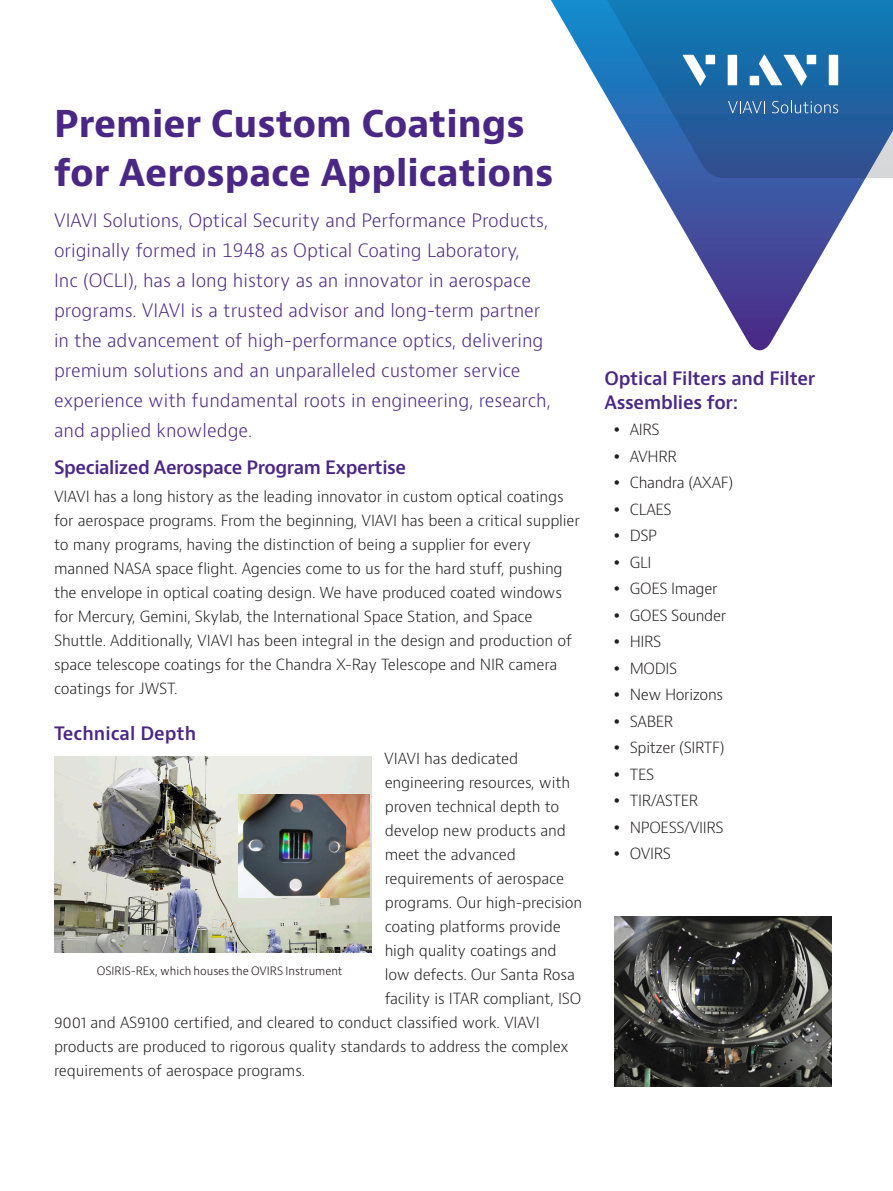
<style>
.page{position:relative;width:893px;height:1191px;background:#fff}
.page>*{position:absolute;margin:0;border:0;box-sizing:border-box;transform-origin:0 0}
.Cover_headline_28_33{font:700 36px/48px "Bernino Sans";color:#4a2785}
.P_Intro_12_20{font:300 18px/30px "Bernino Sans";color:#4a2785}
.H2_Bullet_Heading_Pu{font:600 18px/24px "Bernino Sans";letter-spacing:-.01em;color:#4a2785}
.Header_12_16{font:600 18px "Bernino Sans";letter-spacing:-.025em;color:#4a2785}
.Header_12_16-2{font:600 18px "Bernino Sans";color:#4a2785}
.P_10_16{font:300 15px/24px "Bernino Sans";letter-spacing:-.01em;color:#231f20}
.Bullets{font:300 11.25px "Bernino Sans";color:#110a0c}
</style>
<div class="page">
<svg style="left:653px;top:178px;width:213px;height:172px"></svg>
<svg style="left:551px;top:0;width:342px;height:178px"></svg>
<svg style="left:728px;top:101px;width:37px;height:12px"></svg>
<svg style="left:772px;top:101px;width:66px;height:12px"></svg>
<svg style="left:682px;top:55px;width:24px;height:31px"></svg>
<div style="left:706px;top:55px;width:9px;height:9px;background:#fff"></div>
<div style="left:728px;top:55px;width:9px;height:30px;background:#fff"></div>
<div style="left:807px;top:55px;width:9px;height:9px;background:#fff"></div>
<div style="left:829px;top:55px;width:9px;height:30px;background:#fff"></div>
<svg style="left:759px;top:54px;width:48px;height:32px"></svg>
<div style="left:750px;top:76px;width:9px;height:9px;background:#fff"></div>
<img style="left:54px;top:756px;width:318px;height:196px">
<img style="left:615px;top:916px;width:217px;height:170px">
<img style="left:238px;top:794px;width:131px;height:103px">
<p class="Cover_headline_28_33" style="left:54px;top:101px;width:501px">Premier Custom Coatings for Aerospace Applications</p>
<p class="P_Intro_12_20" style="left:54px;top:206px;width:498px">VIAVI Solutions, Optical Security and Performance Products, originally formed in 1948 as Optical Coating Laboratory,<br>Inc (OCLI), has a long history as an innovator in aerospace programs. VIAVI is a trusted advisor and long-term partner in the advancement of high-performance optics, delivering premium solutions and an unparalleled customer service experience with fundamental roots in engineering, research, and applied knowledge.</p>
<p class="Header_12_16" style="left:54px;top:456px;width:354px">Specialized Aerospace Program Expertise</p>
<p class="P_10_16" style="left:54px;top:485px;width:527px">VIAVI has a long history as the leading innovator in custom optical coatings for aerospace programs. From the beginning, VIAVI has been a critical supplier to many programs, having the distinction of being a supplier for every manned NASA space flight. Agencies come to us for the hard stuff, pushing the envelope in optical coating design. We have produced coated windows for Mercury, Gemini, Skylab, the International Space Station, and Space Shuttle. Additionally, VIAVI has been integral in the design and production of space telescope coatings for the Chandra X-Ray Telescope and NIR camera coatings for JWST.</p>
<p class="Header_12_16-2" style="left:54px;top:721px;width:144px">Technical Depth</p>
<p class="P_10_16" style="left:384px;top:746px;width:135px">VIAVI has dedicated</p>
<p class="P_10_16" style="left:385px;top:770px;width:187px">engineering resources, with</p>
<p class="P_10_16" style="left:385px;top:794px;width:176px">proven technical depth to</p>
<p class="P_10_16" style="left:385px;top:818px;width:183px">develop new products and</p>
<p class="P_10_16" style="left:385px;top:842px;width:133px">meet the advanced</p>
<p class="P_10_16" style="left:385px;top:866px;width:181px">requirements of aerospace</p>
<p class="P_10_16" style="left:385px;top:890px;width:199px">programs. Our high-precision</p>
<p class="P_10_16" style="left:385px;top:914px;width:178px">coating platforms provide</p>
<p class="P_10_16" style="left:385px;top:938px;width:173px">high quality coatings and</p>
<p class="P_10_16" style="left:385px;top:962px;width:192px">low defects. Our Santa Rosa</p>
<p class="P_10_16" style="left:385px;top:986px;width:198px">facility is ITAR compliant, ISO</p>
<p class="P_10_16" style="left:54px;top:1010px;width:487px">9001 and AS9100 certified, and cleared to conduct classified work. VIAVI</p>
<p class="P_10_16" style="left:54px;top:1034px;width:516px">products are produced to rigorous quality standards to address the complex</p>
<p class="P_10_16" style="left:54px;top:1058px;width:253px">requirements of aerospace programs.</p>
<p class="Bullets" style="left:97px;top:963px;width:247px">OSIRIS-REx, which houses the OVIRS Instrument</p>
<p class="H2_Bullet_Heading_Pu" style="left:604px;top:366px;width:213px">Optical Filters and Filter<br>Assemblies for:</p>
<p class="P_10_16" style="left:630px;top:418px;width:31px">AIRS</p>
<p class="P_10_16" style="left:630px;top:444px;width:49px">AVHRR</p>
<p class="P_10_16" style="left:630px;top:471px;width:105px">Chandra (AXAF)</p>
<p class="P_10_16" style="left:630px;top:497px;width:43px">CLAES</p>
<p class="P_10_16" style="left:630px;top:524px;width:29px">DSP</p>
<p class="P_10_16" style="left:630px;top:550px;width:23px">GLI</p>
<p class="P_10_16" style="left:630px;top:577px;width:89px">GOES Imager</p>
<p class="P_10_16" style="left:630px;top:603px;width:98px">GOES Sounder</p>
<p class="P_10_16" style="left:630px;top:630px;width:33px">HIRS</p>
<p class="P_10_16" style="left:630px;top:656px;width:49px">MODIS</p>
<p class="P_10_16" style="left:630px;top:683px;width:95px">New Horizons</p>
<p class="P_10_16" style="left:630px;top:709px;width:45px">SABER</p>
<p class="P_10_16" style="left:630px;top:736px;width:96px">Spitzer (SIRTF)</p>
<p class="P_10_16" style="left:630px;top:762px;width:26px">TES</p>
<p class="P_10_16" style="left:630px;top:789px;width:70px">TIR/ASTER</p>
<p class="P_10_16" style="left:630px;top:815px;width:95px">NPOESS/VIIRS</p>
<p class="P_10_16" style="left:630px;top:842px;width:43px">OVIRS</p>
</div>
